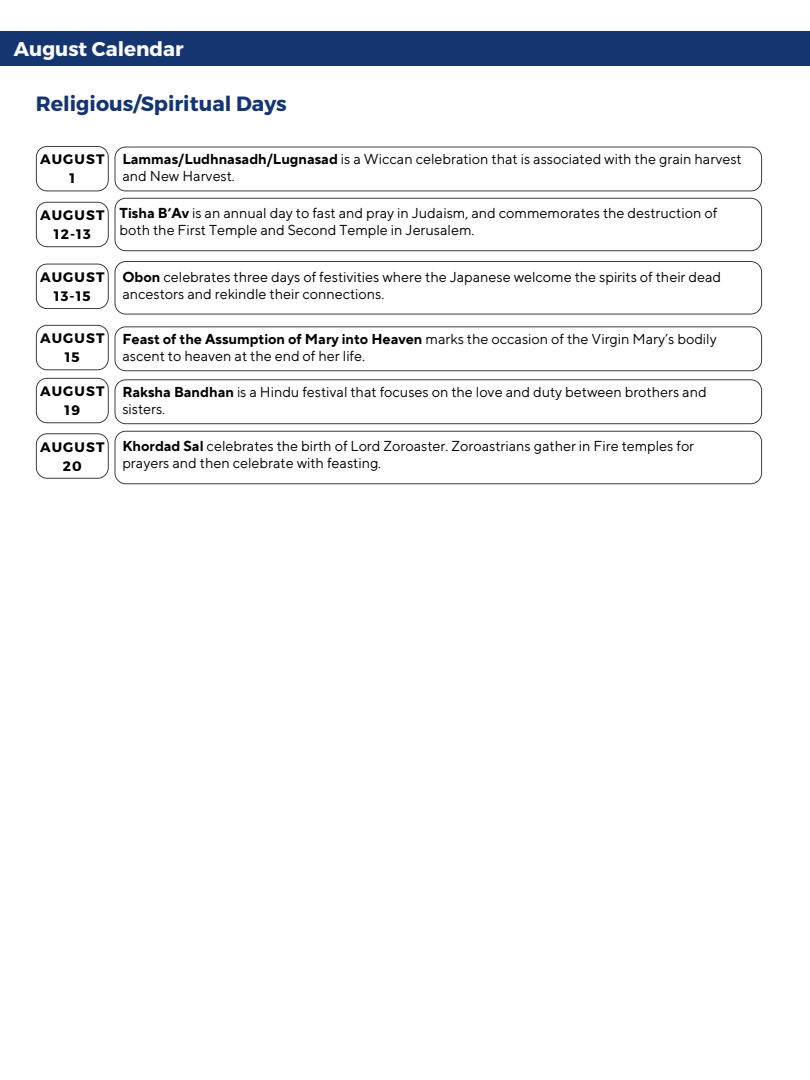
<style>
.page{position:relative;width:810px;height:1080px;background:#fff}
.page>*{position:absolute;margin:0;border:0;box-sizing:border-box;transform-origin:0 0}
.t1{font:700 20.62px "Montserrat";color:#153571}
.t2{font:700 19.94px "Montserrat";color:#fdfdfd}
.t3{font:14.38px/16.9px "TT Norms Pro";color:#000}
.t4{font:700 13.75px/19.2px "Montserrat";letter-spacing:.08em;color:#000;text-align:center}
.s1{font-weight:700}
</style>
<div class="page">
<div style="left:0;top:31px;width:810px;height:34px;background:#153571"></div>
<svg style="left:115px;top:147px;width:647px;height:44px"></svg>
<svg style="left:36px;top:146px;width:73px;height:45px"></svg>
<svg style="left:115px;top:198px;width:647px;height:53px"></svg>
<svg style="left:115px;top:261px;width:647px;height:53px"></svg>
<svg style="left:115px;top:326px;width:647px;height:45px"></svg>
<svg style="left:36px;top:202px;width:73px;height:45px"></svg>
<svg style="left:36px;top:264px;width:73px;height:45px"></svg>
<svg style="left:36px;top:325px;width:73px;height:45px"></svg>
<svg style="left:115px;top:431px;width:647px;height:53px"></svg>
<svg style="left:36px;top:433px;width:73px;height:46px"></svg>
<svg style="left:115px;top:379px;width:647px;height:45px"></svg>
<svg style="left:36px;top:378px;width:73px;height:45px"></svg>
<h1 class="t2" style="left:14px;top:36px;width:171px">August Calendar</h1>
<p class="t1" style="left:36px;top:90px;width:253px">Religious/Spiritual Days</p>
<h1 class="t4" style="left:40px;top:149px;width:66px">AUGUST<br>1</h1>
<h2 class="t3" style="left:122px;top:152px;width:621px"><span class="s1">Lammas/Ludhnasadh/Lugnasad</span> is a Wiccan celebration that is associated with the grain harvest and New Harvest.</h2>
<p class="t4" style="left:40px;top:205px;width:66px">AUGUST<br>12-13</p>
<h2 class="t4" style="left:40px;top:267px;width:66px">AUGUST<br>13-15</h2>
<p class="t4" style="left:40px;top:328px;width:66px">AUGUST<br>15</p>
<h2 class="t3" style="left:120px;top:205px;width:599px"><span class="s1">Tisha B’Av</span> is an annual day to fast and pray in Judaism, and commemorates the destruction of both the First Temple and Second Temple in Jerusalem.</h2>
<p class="t3" style="left:122px;top:269px;width:600px"><span class="s1">Obon</span> celebrates three days of festivities where the Japanese welcome the spirits of their dead ancestors and rekindle their connections.</p>
<h2 class="t3" style="left:122px;top:331px;width:596px"><span class="s1">Feast of the Assumption of Mary into Heaven</span> marks the occasion of the Virgin Mary’s bodily ascent to heaven at the end of her life.</h2>
<p class="t4" style="left:40px;top:381px;width:66px">AUGUST<br>19</p>
<h2 class="t3" style="left:122px;top:384px;width:586px"><span class="s1">Raksha Bandhan</span> is a Hindu festival that focuses on the love and duty between brothers and sisters.</h2>
<p class="t4" style="left:40px;top:436px;width:66px">AUGUST<br>20</p>
<h2 class="t3" style="left:122px;top:438px;width:573px"><span class="s1">Khordad Sal</span> celebrates the birth of Lord Zoroaster. Zoroastrians gather in Fire temples for prayers and then celebrate with feasting.</h2>
</div>
